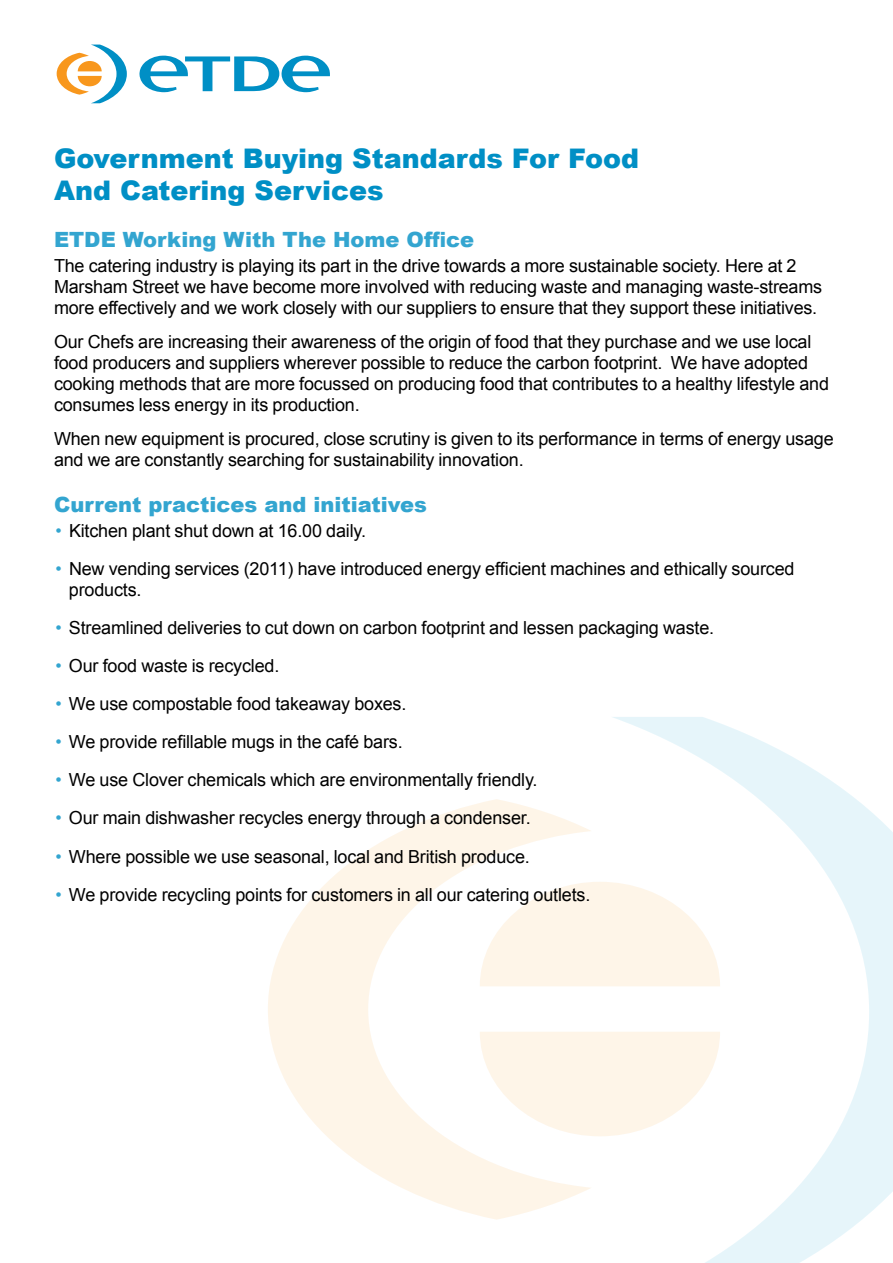
<style>
.page{position:relative;width:893px;height:1263px;background:#fff}
.page>*{position:absolute;margin:0;border:0;box-sizing:border-box;transform-origin:0 0}
.t1{font:900 27px/32.4px "Arial";color:#008fc5}
.t2{font:900 21px "Arial";color:#33a5d0}
.t3{font:18px/21px "Arial";letter-spacing:-.01em;color:#000}
.s1{color:#33a5d0}
</style>
<div class="page">
<svg style="left:613px;top:717px;width:280px;height:546px"></svg>
<svg style="left:592px;top:882px;width:128px;height:104px"></svg>
<svg style="left:592px;top:1032px;width:128px;height:104px"></svg>
<svg style="left:268px;top:799px;width:324px;height:420px"></svg>
<svg style="left:57px;top:45px;width:70px;height:58px"></svg>
<svg style="left:139px;top:55px;width:191px;height:37px"></svg>
<p class="t1" style="left:54px;top:141px;width:587px">Government Buying Standards For Food<br>And Catering Services</p>
<p class="t2" style="left:54px;top:224px;width:422px">ETDE Working With The Home Office</p>
<p class="t3" style="left:54px;top:255px;width:770px">The catering industry is playing its part in the drive towards a more sustainable society. Here at 2<br>Marsham Street we have become more involved with reducing waste and managing waste-streams more effectively and we work closely with our suppliers to ensure that they support these initiatives.</p>
<p class="t3" style="left:54px;top:331px;width:777px">Our Chefs are increasing their awareness of the origin of food that they purchase and we use local food producers and suppliers wherever possible to reduce the carbon footprint. We have adopted cooking methods that are more focussed on producing food that contributes to a healthy lifestyle and consumes less energy in its production.</p>
<p class="t3" style="left:54px;top:428px;width:781px">When new equipment is procured, close scrutiny is given to its performance in terms of energy usage and we are constantly searching for sustainability innovation.</p>
<p class="t2" style="left:54px;top:489px;width:374px">Current practices and initiatives</p>
<p class="t3" style="left:56px;top:521px;width:312px"><span class="s1">•</span> Kitchen plant shut down at 16.00 daily.</p>
<p class="t3" style="left:69px;top:559px;width:727px;text-indent:-13px"><span class="s1">•</span> New vending services (2011) have introduced energy efficient machines and ethically sourced products.</p>
<p class="t3" style="left:55px;top:618px;width:660px"><span class="s1">•</span> Streamlined deliveries to cut down on carbon footprint and lessen packaging waste.</p>
<p class="t3" style="left:55px;top:656px;width:225px"><span class="s1">•</span> Our food waste is recycled.</p>
<p class="t3" style="left:55px;top:694px;width:352px"><span class="s1">•</span> We use compostable food takeaway boxes.</p>
<p class="t3" style="left:55px;top:732px;width:349px"><span class="s1">•</span> We provide refillable mugs in the café bars.</p>
<p class="t3" style="left:55px;top:770px;width:484px"><span class="s1">•</span> We use Clover chemicals which are environmentally friendly.</p>
<p class="t3" style="left:55px;top:808px;width:477px"><span class="s1">•</span> Our main dishwasher recycles energy through a condenser.</p>
<p class="t3" style="left:55px;top:846px;width:476px"><span class="s1">•</span> Where possible we use seasonal, local and British produce.</p>
<p class="t3" style="left:55px;top:884px;width:536px"><span class="s1">•</span> We provide recycling points for customers in all our catering outlets.</p>
</div>
